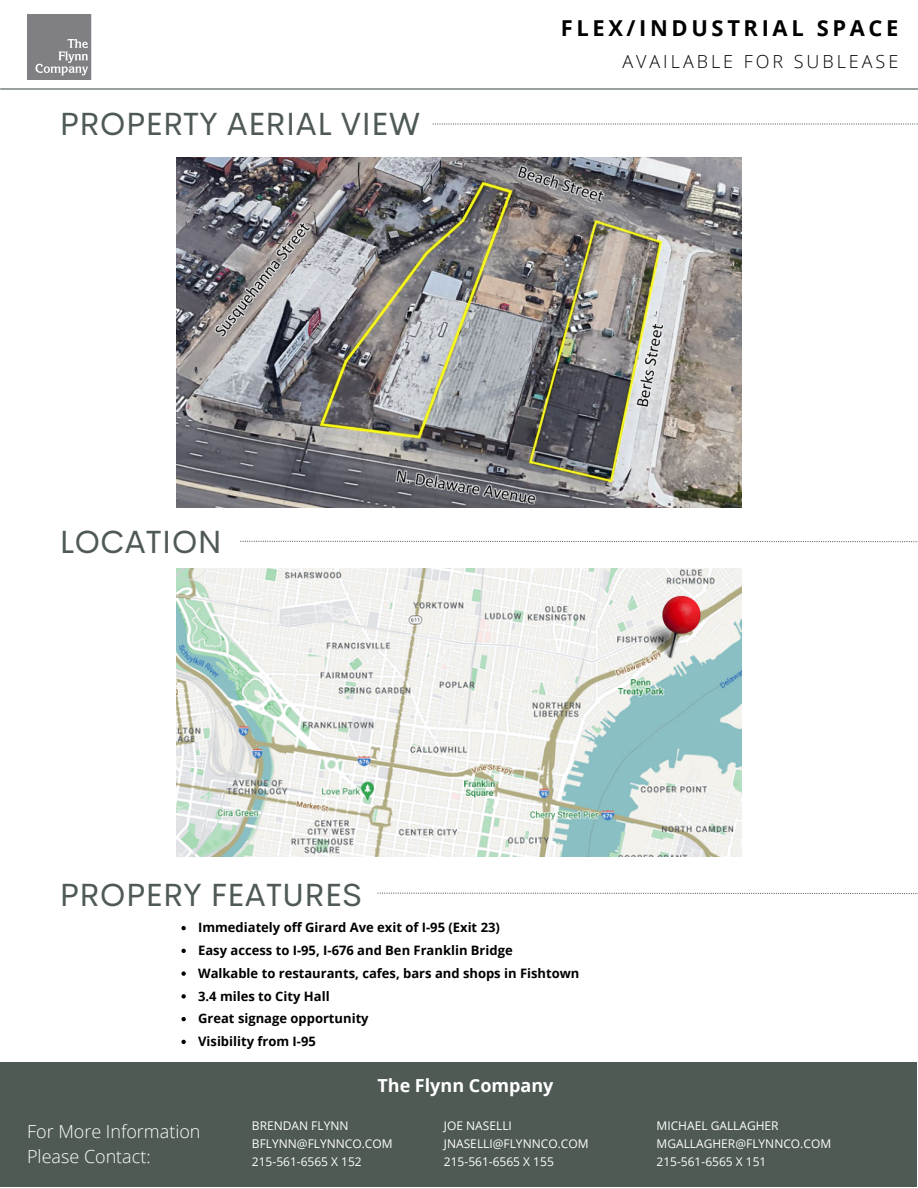
<style>
.page{position:relative;width:918px;height:1188px;background:#fff}
.page>*{position:absolute;margin:0;border:0;box-sizing:border-box;transform-origin:0 0}
.t1{font:32.25px "Cerebri Sans";color:#4e5a53}
.t2{font:700 21.9px "Open Sans";letter-spacing:.165em;color:#000}
.t3{font:300 18px/24.8px "Open Sans";color:#fff}
.t4{font:300 18px "Open Sans";letter-spacing:.165em;color:#000}
.t5{font:700 18px "Open Sans";color:#fff}
.t6{font:700 13.05px/22.8px "Open Sans";color:#000}
.t7{font:12px/18px "Open Sans";color:#fff}
</style>
<div class="page">
<hr style="left:1px;top:88px;width:917px;height:2px;background:#4e5a53">
<img style="left:27px;top:15px;width:64px;height:64px">
<svg style="left:433px;top:123px;width:485px;height:2px"></svg>
<img style="left:176px;top:157px;width:566px;height:350px">
<svg style="left:240px;top:541px;width:678px;height:1px"></svg>
<img style="left:176px;top:568px;width:566px;height:288px">
<img style="left:644px;top:589px;width:67px;height:69px">
<div style="left:0;top:1062px;width:917px;height:125px;background:#4e5a53"></div>
<svg style="left:181px;top:926px;width:5px;height:4px"></svg>
<svg style="left:181px;top:949px;width:5px;height:4px"></svg>
<svg style="left:181px;top:971px;width:5px;height:5px"></svg>
<svg style="left:181px;top:994px;width:5px;height:5px"></svg>
<svg style="left:181px;top:1017px;width:5px;height:4px"></svg>
<svg style="left:181px;top:1040px;width:5px;height:4px"></svg>
<svg style="left:377px;top:893px;width:541px;height:1px"></svg>
<h2 class="t2" style="left:561px;top:13px;width:339px">FLEX/INDUSTRIAL SPACE</h2>
<h1 class="t1" style="left:59px;top:102px;width:363px">PROPERTY AERIAL VIEW</h1>
<h3 class="t4" style="left:622px;top:49px;width:277px">AVAILABLE FOR SUBLEASE</h3>
<h1 class="t1" style="left:59px;top:520px;width:164px">LOCATION</h1>
<h1 class="t1" style="left:59px;top:873px;width:304px">PROPERY FEATURES</h1>
<p class="t6" style="left:198px;top:916px;width:383px">Immediately off Girard Ave exit of I-95 (Exit 23)<br>Easy access to I-95, I-676 and Ben Franklin Bridge<br>Walkable to restaurants, cafes, bars and shops in Fishtown 3.4 miles to City Hall<br>Great signage opportunity<br>Visibility from I-95</p>
<h3 class="t3" style="left:27px;top:1119px;width:175px">For More Information<br>Please Contact:</h3>
<h3 class="t5" style="left:377px;top:1073px;width:177px">The Flynn Company</h3>
<p class="t7" style="left:252px;top:1116px;width:142px">BRENDAN FLYNN<br>BFLYNN@FLYNNCO.COM<br>215-561-6565 X 152</p>
<p class="t7" style="left:444px;top:1116px;width:146px">JOE NASELLI<br>JNASELLI@FLYNNCO.COM<br>215-561-6565 X 155</p>
<p class="t7" style="left:657px;top:1116px;width:176px">MICHAEL GALLAGHER<br>MGALLAGHER@FLYNNCO.COM<br>215-561-6565 X 151</p>
</div>
